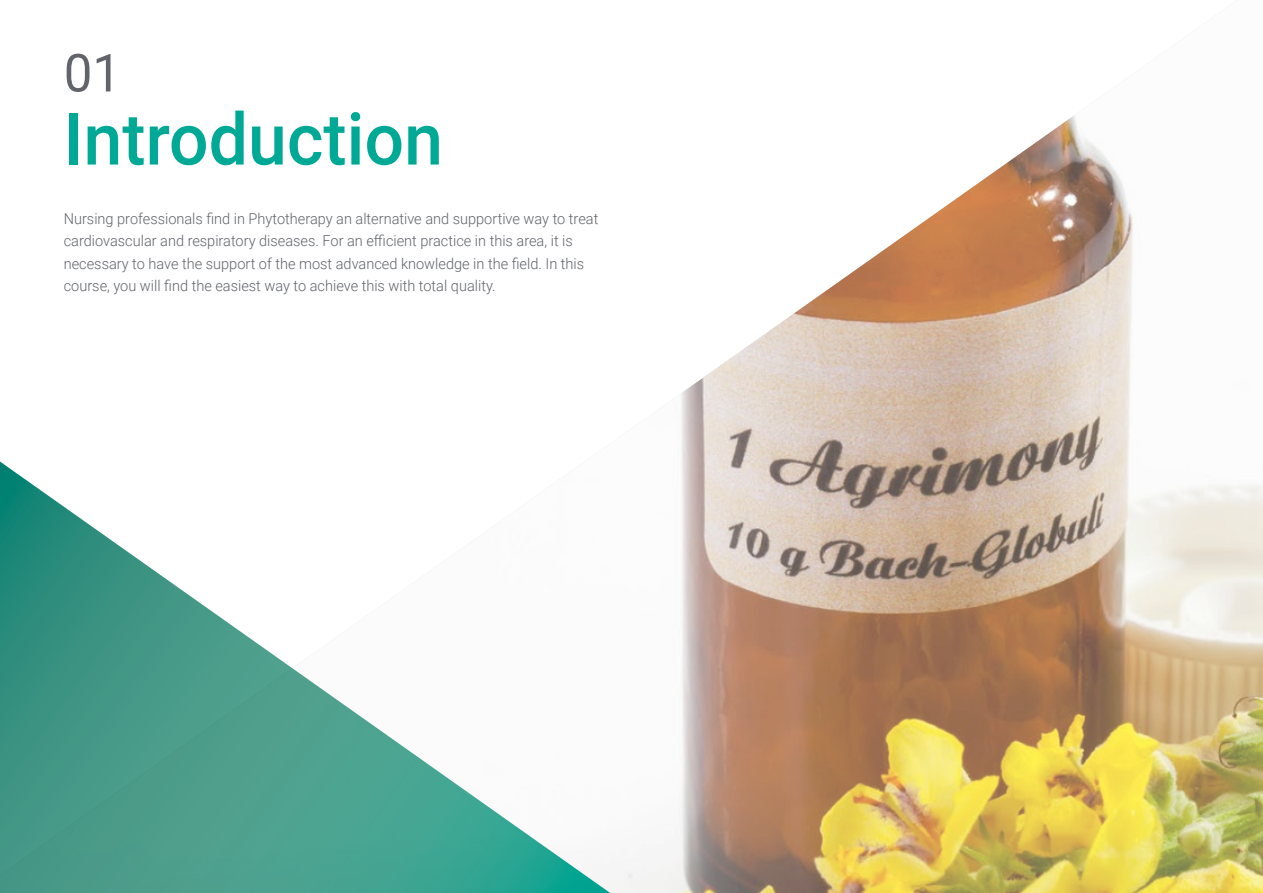
<style>
.page{position:relative;width:1263px;height:893px;background:#fff}
.page>*{position:absolute;margin:0;border:0;box-sizing:border-box;transform-origin:0 0}
.t1{font:500 72px "Roboto";color:#00a996}
.t2{font:52.5px "Roboto";color:#61646a}
.t3{font:300 15px/22.5px "Roboto";color:#61646a}
</style>
<div class="page">
<img style="left:640px;top:114px;width:623px;height:779px">
<svg style="left:0;top:461px;width:640px;height:432px"></svg>
<h2 class="t2" style="left:64px;top:36px;width:59px">01</h2>
<h1 class="t1" style="left:64px;top:89px;width:381px">Introduction</h1>
<p class="t3" style="left:64px;top:207px;width:536px">Nursing professionals find in Phytotherapy an alternative and supportive way to treat cardiovascular and respiratory diseases. For an efficient practice in this area, it is necessary to have the support of the most advanced knowledge in the field. In this course, you will find the easiest way to achieve this with total quality.</p>
</div>
